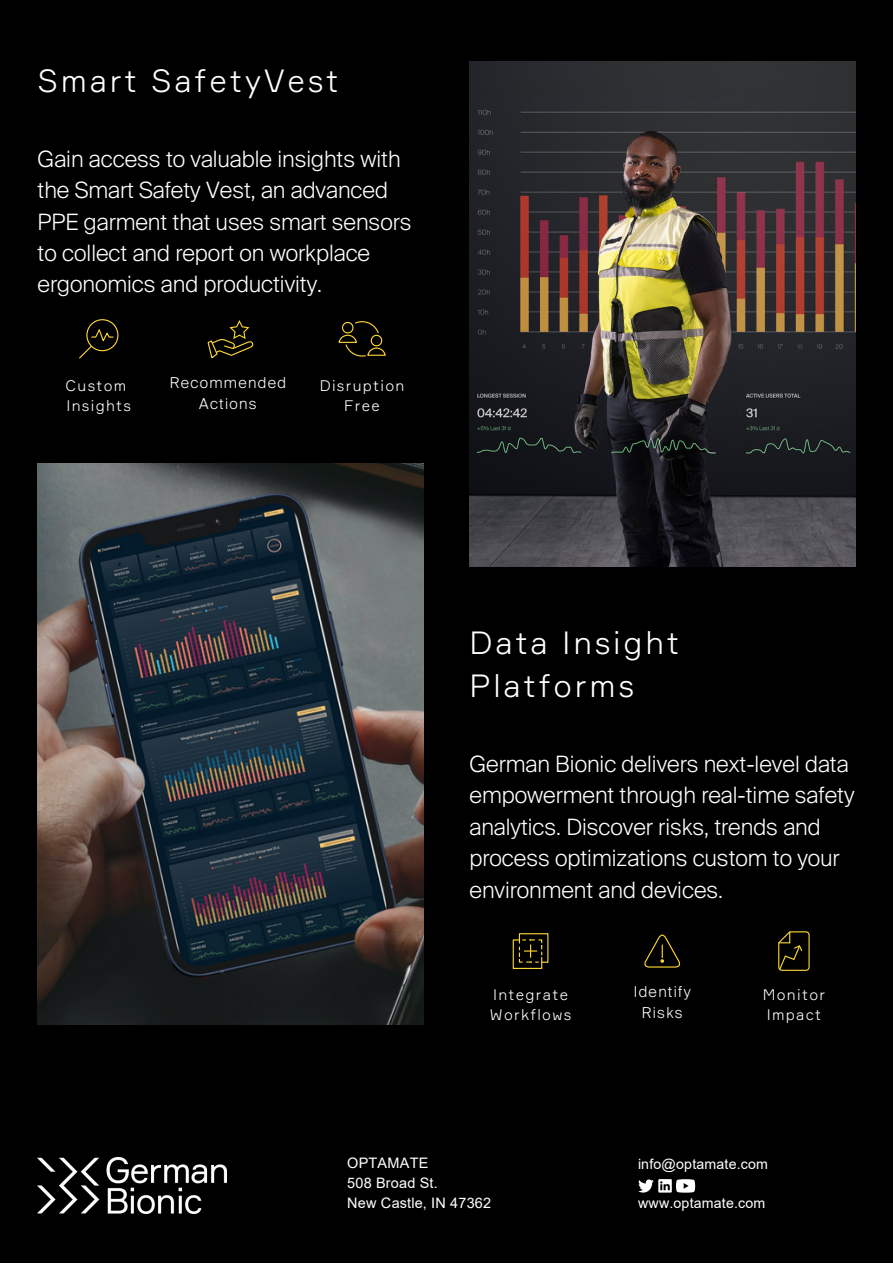
<style>
.page{position:relative;width:893px;height:1264px;background:#fff}
.page>*{position:absolute;margin:0;border:0;box-sizing:border-box;transform-origin:0 0}
.t1{font:300 31.5px/43.8px "Formular";letter-spacing:.09em;color:#fff}
.t2{font:300 22.5px/31.5px "Suisse Intl";color:#fff}
.t3{font:300 15px/20.2px "Formular";letter-spacing:.09em;color:#fff}
.t4{font:300 15px/20.2px "Suisse Intl";letter-spacing:.09em;color:#fff;text-align:center}
.t5{font:14.4px/19.8px "Arial";color:#fff}
.t6{font:14.1px "Arial";color:#fff}
</style>
<div class="page">
<div style="left:0;top:0;width:892px;height:1262px;background:#000"></div>
<img style="left:469px;top:62px;width:386px;height:504px">
<img style="left:38px;top:463px;width:385px;height:561px">
<img style="left:38px;top:1157px;width:188px;height:56px">
<svg style="left:79px;top:319px;width:40px;height:40px"></svg>
<svg style="left:207px;top:320px;width:47px;height:39px"></svg>
<svg style="left:338px;top:321px;width:48px;height:36px"></svg>
<svg style="left:512px;top:933px;width:37px;height:36px"></svg>
<svg style="left:644px;top:934px;width:37px;height:34px"></svg>
<svg style="left:778px;top:931px;width:32px;height:40px"></svg>
<svg style="left:638px;top:1179px;width:57px;height:13px"></svg>
<h1 class="t1" style="left:38px;top:59px;width:302px">Smart SafetyVest</h1>
<p class="t2" style="left:38px;top:145px;width:375px">Gain access to valuable insights with the Smart Safety Vest, an advanced PPE garment that uses smart sensors to collect and report on workplace ergonomics and productivity.</p>
<p class="t4" style="left:170px;top:374px;width:117px">Recommended<br>Actions</p>
<p class="t3" style="left:66px;top:375px;width:67px">Custom<br>Insights</p>
<p class="t3" style="left:320px;top:375px;width:86px;text-align:center">Disruption<br>Free</p>
<h1 class="t1" style="left:469px;top:620px;width:211px">Data Insight<br>Platforms</h1>
<p class="t2" style="left:469px;top:750px;width:386px">German Bionic delivers next-level data empowerment through real-time safety analytics. Discover risks, trends and process optimizations custom to your environment and devices.</p>
<p class="t4" style="left:633px;top:983px;width:58px">Identify<br>Risks</p>
<p class="t3" style="left:490px;top:984px;width:83px">Integrate<br>Workflows</p>
<p class="t3" style="left:762px;top:984px;width:64px">Monitor<br>Impact</p>
<p class="t5" style="left:347px;top:1153px;width:146px">OPTAMATE<br>508 Broad St.<br>New Castle, IN 47362</p>
<p class="t6" style="left:638px;top:1155px;width:132px">info@optamate.com</p>
<p class="t6" style="left:638px;top:1195px;width:129px">www.optamate.com</p>
</div>
